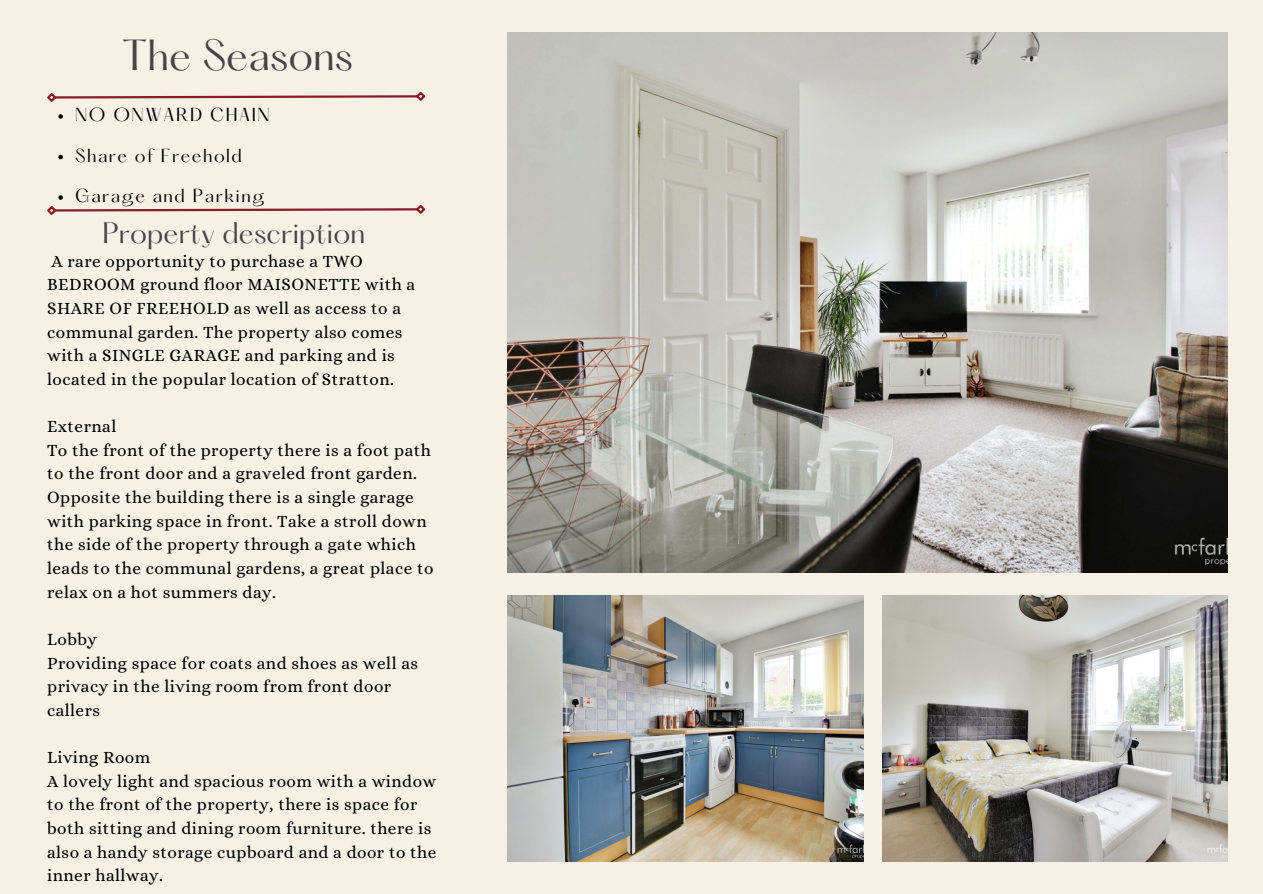
<style>
.page{position:relative;width:1263px;height:894px;background:#fff}
.page>*{position:absolute;margin:0;border:0;box-sizing:border-box;transform-origin:0 0}
.t1{font:37.95px "Hatton";color:#4a4247}
.t2{font:25.95px "Hatton";color:#4a4247}
.t3{font:17.25px/23.7px "Alice";letter-spacing:.025em;color:#000}
.t4{font:16.5px "Hatton";letter-spacing:.09em;color:#000}
</style>
<div class="page">
<div style="left:0;top:0;width:1263px;height:893px;background:#f6f0e5"></div>
<img style="left:508px;top:32px;width:720px;height:540px">
<img style="left:883px;top:595px;width:344px;height:266px">
<img style="left:508px;top:595px;width:355px;height:266px">
<svg style="left:47px;top:91px;width:379px;height:11px"></svg>
<svg style="left:58px;top:114px;width:5px;height:5px"></svg>
<svg style="left:58px;top:155px;width:5px;height:4px"></svg>
<svg style="left:47px;top:195px;width:379px;height:20px"></svg>
<p class="t1" style="left:122px;top:37px;width:232px">The Seasons</p>
<p class="t4" style="left:75px;top:107px;width:196px">NO ONWARD CHAIN</p>
<h2 class="t4" style="left:75px;top:147px;width:168px">Share of Freehold</h2>
<p class="t4" style="left:75px;top:188px;width:191px">Garage and Parking</p>
<p class="t2" style="left:102px;top:220px;width:265px">Property description</p>
<p class="t3" style="left:47px;top:249px;width:370px">A rare opportunity to purchase a TWO BEDROOM ground floor MAISONETTE with a SHARE OF FREEHOLD as well as access to a communal garden. The property also comes with a SINGLE GARAGE and parking and is located in the popular location of Stratton.</p>
<p class="t3" style="left:47px;top:414px;width:71px">External</p>
<p class="t3" style="left:47px;top:438px;width:388px">To the front of the property there is a foot path to the front door and a graveled front garden.<br>Opposite the building there is a single garage with parking space in front. Take a stroll down the side of the property through a gate which leads to the communal gardens, a great place to relax on a hot summers day.</p>
<p class="t3" style="left:47px;top:627px;width:51px">Lobby</p>
<p class="t3" style="left:47px;top:650px;width:372px">Providing space for coats and shoes as well as privacy in the living room from front door callers</p>
<p class="t3" style="left:47px;top:745px;width:105px">Living Room</p>
<p class="t3" style="left:47px;top:768px;width:391px">A lovely light and spacious room with a window to the front of the property, there is space for both sitting and dining room furniture. there is also a handy storage cupboard and a door to the inner hallway.</p>
</div>
